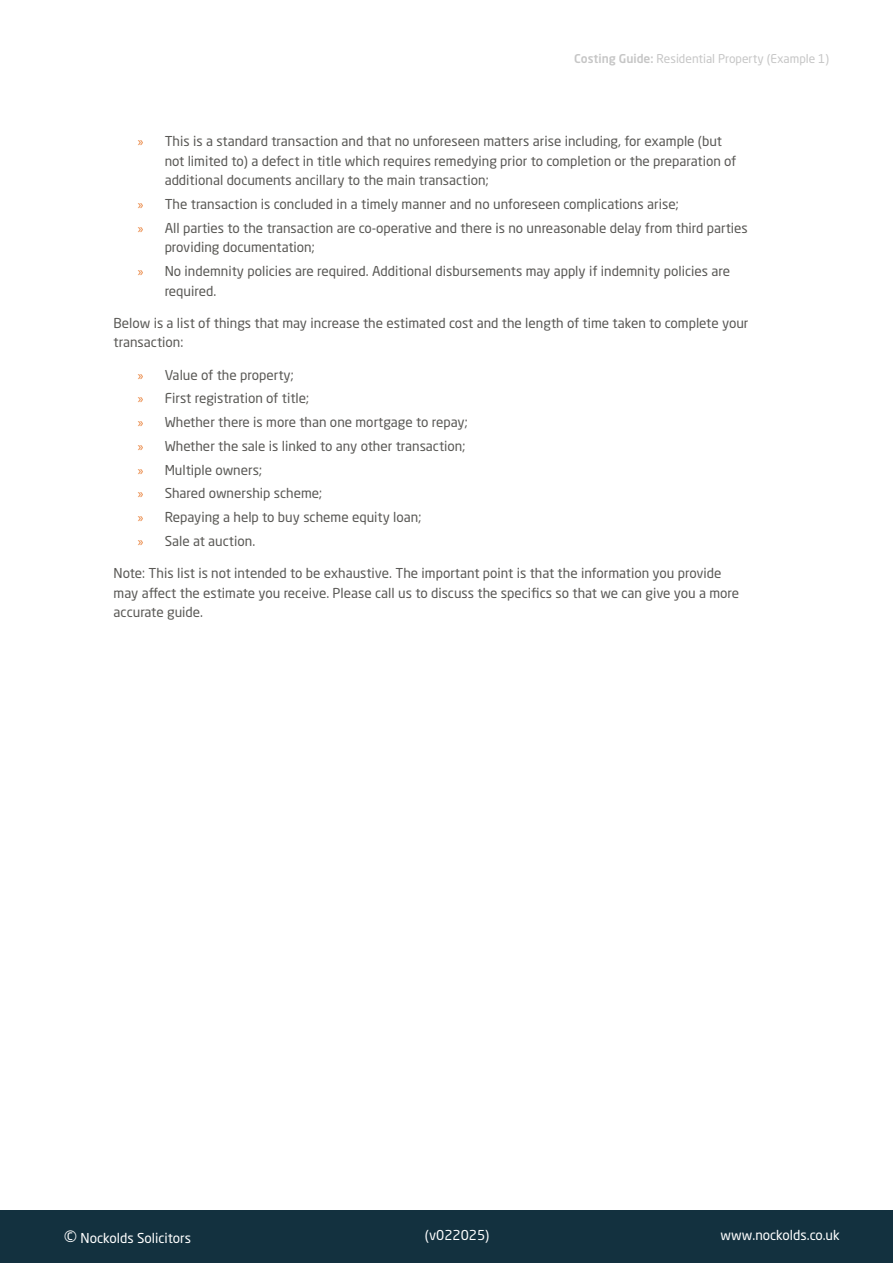
<style>
.page{position:relative;width:893px;height:1263px;background:#fff}
.page>*{position:absolute;margin:0;border:0;box-sizing:border-box;transform-origin:0 0}
.t1{font:18px "Neo Sans Std";color:#fff}
.t2{font:13.5px/23.7px "Neo Sans Std";color:#5a5956}
.t3{font:13.5px "Neo Sans Std";color:#fff}
.t4{font:12px "Neo Sans Std";color:#c6c6c6}
.s1{font-weight:500}
.s2{font-family:"Myriad Pro";color:#e7782c}
</style>
<div class="page">
<div style="left:0;top:1210px;width:893px;height:53px;background:#13313f"></div>
<p class="t4" style="left:574px;top:51px;width:256px"><span class="s1">Costing Guide:</span> Residential Property (Example 1)</p>
<p class="t2" style="left:165px;top:131px;width:573px;line-height:19.5px;text-indent:-27px"><span class="s2">»</span> This is a standard transaction and that no unforeseen matters arise including, for example (but not limited to) a defect in title which requires remedying prior to completion or the preparation of additional documents ancillary to the main transaction;</p>
<p class="t2" style="left:138px;top:192px;width:612px"><span class="s2">»</span> The transaction is concluded in a timely manner and no unforeseen complications arise;<br><span class="s2">»</span> All parties to the transaction are co-operative and there is no unreasonable delay from third parties</p>
<p class="t2" style="left:138px;top:235px;width:594px;text-indent:27px">providing documentation;<br><span class="s2">»</span> No indemnity policies are required. Additional disbursements may apply if indemnity policies are</p>
<p class="t2" style="left:165px;top:279px;width:53px">required.</p>
<p class="t2" style="left:114px;top:313px;width:636px;line-height:19.5px">Below is a list of things that may increase the estimated cost and the length of time taken to complete your transaction:</p>
<p class="t2" style="left:138px;top:363px;width:331px"><span class="s2">»</span> Value of the property;<br><span class="s2">»</span> First registration of title;<br><span class="s2">»</span> Whether there is more than one mortgage to repay; <span class="s2">»</span> Whether the sale is linked to any other transaction; <span class="s2">»</span> Multiple owners;<br><span class="s2">»</span> Shared ownership scheme;<br><span class="s2">»</span> Repaying a help to buy scheme equity loan;<br><span class="s2">»</span> Sale at auction.</p>
<p class="t2" style="left:114px;top:563px;width:627px;line-height:19.5px">Note: This list is not intended to be exhaustive. The important point is that the information you provide may affect the estimate you receive. Please call us to discuss the specifics so that we can give you a more accurate guide.</p>
<h1 class="t1" style="left:64px;top:1226px;width:15px">©</h1>
<p class="t3" style="left:425px;top:1226px;width:66px">(v022025)</p>
<p class="t3" style="left:721px;top:1226px;width:121px">www.nockolds.co.uk</p>
<p class="t3" style="left:81px;top:1230px;width:112px">Nockolds Solicitors</p>
</div>
